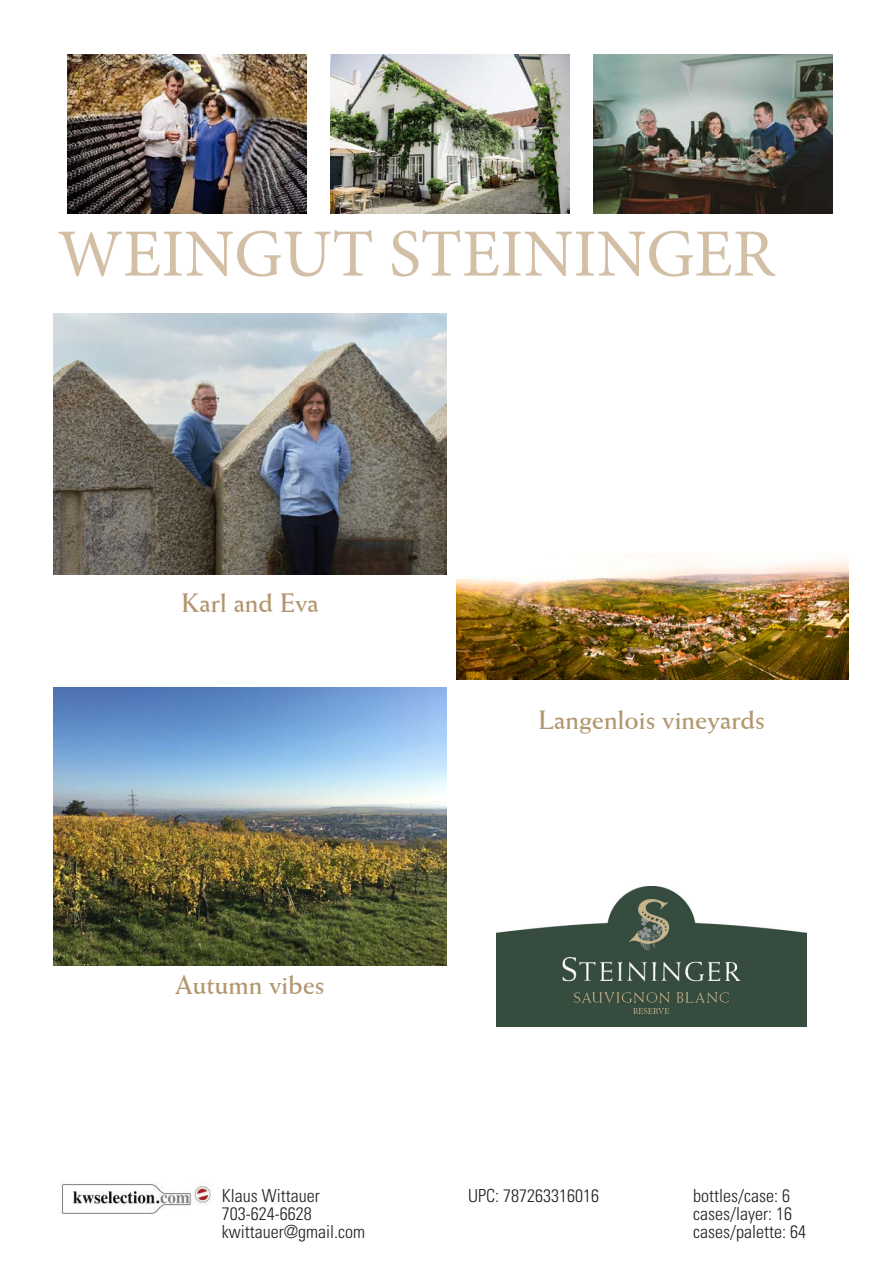
<style>
.page{position:relative;width:893px;height:1263px;background:#fff}
.page>*{position:absolute;margin:0;border:0;box-sizing:border-box;transform-origin:0 0}
.t1{font:67.5px "Minion Pro";color:#d3bea6}
.t2{font:700 27px "Weiss BT";color:#b3966e}
.Times_New_Roman{font:300 condensed 18px "Univers LT Std";color:#231f20}
</style>
<div class="page">
<img style="left:67px;top:54px;width:239px;height:160px">
<img style="left:330px;top:54px;width:239px;height:160px">
<img style="left:594px;top:54px;width:239px;height:159px">
<img style="left:54px;top:313px;width:392px;height:262px">
<img style="left:456px;top:558px;width:392px;height:121px">
<img style="left:54px;top:688px;width:392px;height:277px">
<img style="left:497px;top:886px;width:309px;height:141px">
<img style="left:61px;top:1184px;width:150px;height:29px">
<p class="t1" style="left:57px;top:209px;width:719px">WEINGUT STEININGER</p>
<p class="t2" style="left:181px;top:586px;width:139px">Karl and Eva</p>
<p class="t2" style="left:175px;top:968px;width:151px">Autumn vibes</p>
<p class="Times_New_Roman" style="left:222px;top:1185px;width:99px">Klaus Wittauer</p>
<p class="Times_New_Roman" style="left:222px;top:1203px;width:91px">703-624-6628</p>
<p class="Times_New_Roman" style="left:222px;top:1221px;width:145px">kwittauer@gmail.com</p>
<p class="t2" style="left:538px;top:702px;width:228px">Langenlois vineyards</p>
<p class="Times_New_Roman" style="left:468px;top:1185px;width:132px">UPC: 787263316016</p>
<p class="Times_New_Roman" style="left:693px;top:1185px;width:98px">bottles/case: 6</p>
<p class="Times_New_Roman" style="left:693px;top:1203px;width:100px">cases/layer: 16</p>
<p class="Times_New_Roman" style="left:693px;top:1221px;width:114px">cases/palette: 64</p>
</div>
